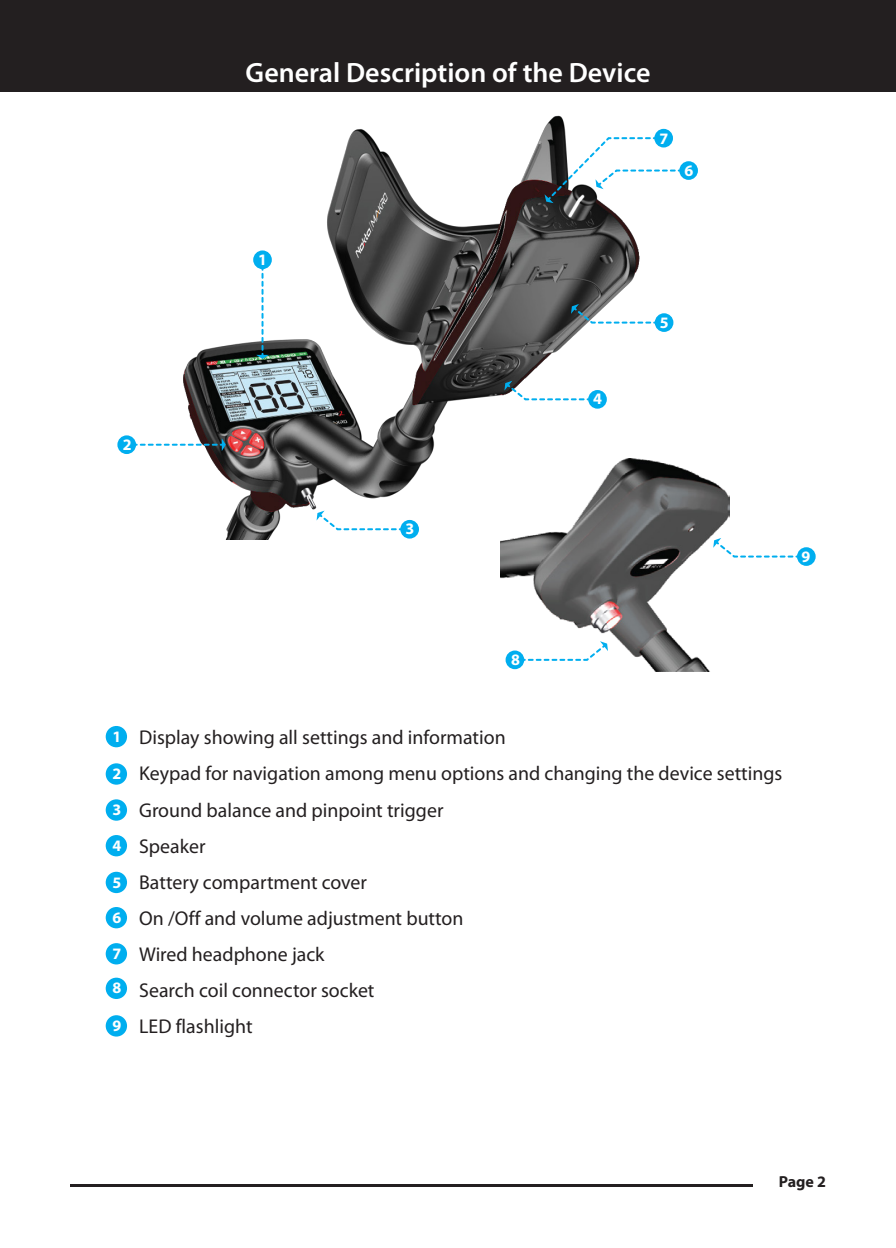
<style>
.page{position:relative;width:896px;height:1248px;background:#fff}
.page>*{position:absolute;margin:0;border:0;box-sizing:border-box;transform-origin:0 0}
.t1{font:600 28px "Myriad Pro";color:#fff}
.t2{font:20px/36px "Myriad Pro";color:#231f20}
.t3{font:700 16px/34.6px "Myriad Pro";color:#fff}
.t4{font:700 16px "Myriad Pro";color:#231f20}
</style>
<div class="page">
<div style="left:0;top:0;width:896px;height:92px;background:#231f20"></div>
<div style="left:106px;top:726px;width:21px;height:21px;background:#00aeef;border-radius:50%"></div>
<div style="left:106px;top:763px;width:21px;height:21px;background:#00aeef;border-radius:50%"></div>
<div style="left:106px;top:799px;width:21px;height:21px;background:#00aeef;border-radius:50%"></div>
<div style="left:106px;top:835px;width:21px;height:21px;background:#00aeef;border-radius:50%"></div>
<div style="left:106px;top:871px;width:21px;height:22px;background:#00aeef;border-radius:50%"></div>
<div style="left:106px;top:906px;width:21px;height:22px;background:#00aeef;border-radius:50%"></div>
<div style="left:106px;top:943px;width:21px;height:21px;background:#00aeef;border-radius:50%"></div>
<div style="left:106px;top:977px;width:21px;height:21px;background:#00aeef;border-radius:50%"></div>
<div style="left:106px;top:1015px;width:21px;height:21px;background:#00aeef;border-radius:50%"></div>
<img style="left:183px;top:115px;width:457px;height:424px">
<svg style="left:256px;top:267px;width:13px;height:92px"></svg>
<div style="left:253px;top:250px;width:19px;height:19px;background:#00aeef;border-radius:50%"></div>
<svg style="left:134px;top:438px;width:92px;height:13px"></svg>
<div style="left:117px;top:435px;width:19px;height:19px;background:#00aeef;border-radius:50%"></div>
<svg style="left:317px;top:510px;width:93px;height:21px"></svg>
<div style="left:400px;top:520px;width:19px;height:18px;background:#00aeef;border-radius:50%"></div>
<svg style="left:504px;top:380px;width:93px;height:21px"></svg>
<div style="left:588px;top:390px;width:19px;height:18px;background:#00aeef;border-radius:50%"></div>
<svg style="left:571px;top:304px;width:88px;height:20px"></svg>
<div style="left:655px;top:313px;width:18px;height:19px;background:#00aeef;border-radius:50%"></div>
<div style="left:679px;top:161px;width:19px;height:19px;background:#00aeef;border-radius:50%"></div>
<svg style="left:544px;top:136px;width:144px;height:67px"></svg>
<div style="left:654px;top:129px;width:19px;height:18px;background:#00aeef;border-radius:50%"></div>
<img style="left:500px;top:458px;width:229px;height:213px">
<svg style="left:515px;top:641px;width:93px;height:20px"></svg>
<div style="left:505px;top:650px;width:19px;height:19px;background:#00aeef;border-radius:50%"></div>
<svg style="left:713px;top:538px;width:84px;height:20px"></svg>
<div style="left:797px;top:547px;width:18px;height:19px;background:#00aeef;border-radius:50%"></div>
<hr style="left:70px;top:1184px;width:682px;height:3px;background:#231f20">
<p class="t3" style="left:123px;top:426px;width:10px">2</p>
<h1 class="t1" style="left:245px;top:54px;width:406px">General Description of the Device</h1>
<p class="t3" style="left:659px;top:121px;width:10px">7</p>
<p class="t3" style="left:684px;top:152px;width:10px">6</p>
<p class="t3" style="left:258px;top:241px;width:10px">1</p>
<p class="t3" style="left:593px;top:381px;width:10px">4</p>
<p class="t3" style="left:660px;top:304px;width:10px">5</p>
<p class="t3" style="left:405px;top:511px;width:10px">3</p>
<p class="t3" style="left:801px;top:538px;width:10px">9</p>
<p class="t3" style="left:511px;top:642px;width:10px">8</p>
<p class="t3" style="left:112px;top:718px;width:10px">1</p>
<p class="t3" style="left:112px;top:755px;width:10px">2</p>
<p class="t3" style="left:112px;top:791px;width:10px">3</p>
<p class="t3" style="left:112px;top:827px;width:10px">4</p>
<p class="t3" style="left:112px;top:864px;width:10px">5</p>
<p class="t3" style="left:112px;top:899px;width:10px">6</p>
<p class="t3" style="left:112px;top:935px;width:10px">7<br>8</p>
<p class="t3" style="left:112px;top:1007px;width:10px">9</p>
<p class="t2" style="left:139px;top:719px;width:645px">Display showing all settings and information<br>Keypad for navigation among menu options and changing the device settings<br>Ground balance and pinpoint trigger<br>Speaker<br>Battery compartment cover<br>On /Off and volume adjustment button<br>Wired headphone jack<br>Search coil connector socket<br>LED flashlight</p>
<p class="t4" style="left:778px;top:1171px;width:49px">Page 2</p>
</div>
